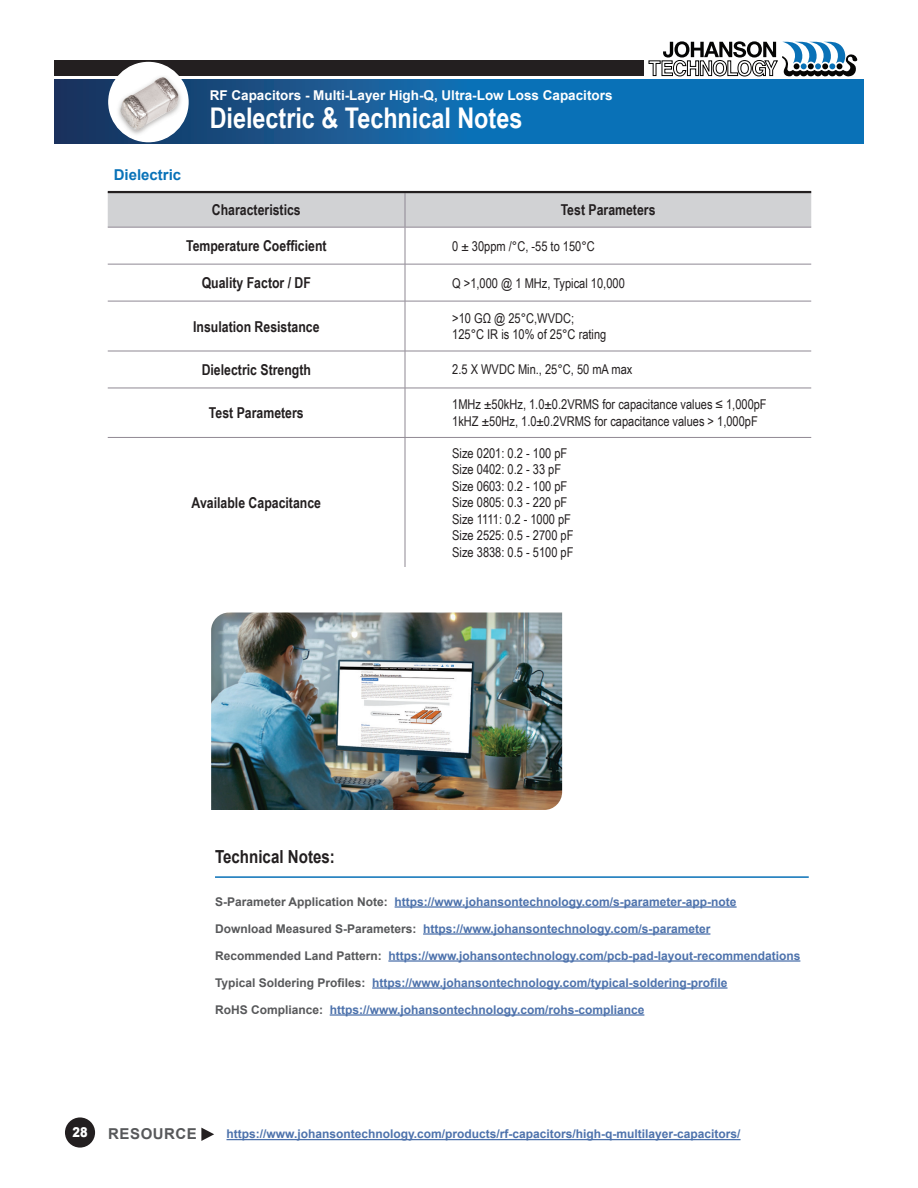
<style>
.page{position:relative;width:918px;height:1188px;background:#fff}
.page>*{position:absolute;margin:0;border:0;box-sizing:border-box;transform-origin:0 0}
.t1{font:700 28.5px "Arial Narrow";color:#fff}
.t2{font:700 18px "Arial";color:#231f20;scale:.84 1}
.t3{font:700 15px "Arial Narrow";color:#231f20}
.t4{font:700 15px "Arial";color:#0872b8}
.t5{font:700 15px "Arial";letter-spacing:.035em;color:#57585a}
.t6{font:13.5px/16.5px "Arial Narrow";color:#231f20}
.t7{font:700 13.5px "Arial";color:#fff}
.t8{font:900 13.5px "Arial";color:#fff;scale:.84 1}
.t9{font:700 12px "Arial";color:#4d72ac}
.s1{color:#57585a}
</style>
<div class="page">
<img style="left:211px;top:613px;width:351px;height:197px">
<svg style="left:201px;top:1128px;width:13px;height:13px"></svg>
<hr style="left:226px;top:1139px;width:515px;height:1px;background:#4d72ac">
<div style="left:65px;top:1117px;width:30px;height:31px;background:#231f20;border-radius:50%"></div>
<hr style="left:215px;top:876px;width:594px;height:2px;background:#0971b7">
<hr style="left:395px;top:906px;width:342px;height:2px;background:#4d72ac">
<hr style="left:423px;top:933px;width:287px;height:2px;background:#4d72ac">
<hr style="left:388px;top:960px;width:412px;height:2px;background:#4d72ac">
<hr style="left:372px;top:987px;width:356px;height:2px;background:#4d72ac">
<hr style="left:330px;top:1014px;width:314px;height:2px;background:#4d72ac">
<div style="left:108px;top:193px;width:703px;height:34px;background:#d1d2d4"></div>
<hr style="left:405px;top:193px;width:1px;height:34px;background:#8f8893">
<hr style="left:108px;top:227px;width:297px;height:1px;background:#8f8893">
<hr style="left:405px;top:227px;width:406px;height:1px;background:#8f8893">
<hr style="left:108px;top:191px;width:297px;height:2px;background:#231f20">
<hr style="left:405px;top:191px;width:406px;height:2px;background:#231f20">
<hr style="left:405px;top:228px;width:1px;height:36px;background:#8f8893">
<hr style="left:108px;top:264px;width:297px;height:1px;background:#8f8893">
<hr style="left:405px;top:264px;width:406px;height:1px;background:#8f8893">
<hr style="left:405px;top:264px;width:1px;height:37px;background:#8f8893">
<hr style="left:108px;top:301px;width:297px;height:1px;background:#8f8893">
<hr style="left:405px;top:301px;width:406px;height:1px;background:#8f8893">
<hr style="left:405px;top:301px;width:1px;height:50px;background:#8f8893">
<hr style="left:108px;top:351px;width:297px;height:1px;background:#8f8893">
<hr style="left:405px;top:351px;width:406px;height:1px;background:#8f8893">
<hr style="left:405px;top:351px;width:1px;height:37px;background:#8f8893">
<hr style="left:108px;top:388px;width:297px;height:1px;background:#8f8893">
<hr style="left:405px;top:388px;width:406px;height:1px;background:#8f8893">
<hr style="left:405px;top:388px;width:1px;height:49px;background:#8f8893">
<hr style="left:108px;top:437px;width:297px;height:1px;background:#8f8893">
<hr style="left:405px;top:437px;width:406px;height:1px;background:#8f8893">
<hr style="left:405px;top:438px;width:1px;height:129px;background:#8f8893">
<svg style="left:54px;top:79px;width:810px;height:65px;background:#1063a2"></svg>
<div style="left:54px;top:60px;width:589px;height:16px;background:#231f20"></div>
<svg style="left:648px;top:41px;width:210px;height:36px"></svg>
<img style="left:109px;top:63px;width:79px;height:79px;border-radius:39px">
<div style="left:108px;top:62px;width:81px;height:80px;border:2px solid #fff;border-radius:50%"></div>
<p class="t7" style="left:210px;top:86px;width:404px">RF Capacitors - Multi-Layer High-Q, Ultra-Low Loss Capacitors</p>
<p class="t4" style="left:114px;top:164px;width:69px">Dielectric</p>
<h1 class="t1" style="left:210px;top:97px;width:314px">Dielectric &amp; Technical Notes</h1>
<p class="t3" style="left:212px;top:198px;width:90px">Characteristics</p>
<p class="t3" style="left:561px;top:198px;width:96px">Test Parameters</p>
<p class="t3" style="left:186px;top:234px;width:142px">Temperature Coefficient</p>
<p class="t6" style="left:452px;top:237px;width:144px">0 ± 30ppm /°C, -55 to 150°C</p>
<p class="t3" style="left:202px;top:271px;width:111px">Quality Factor / DF</p>
<p class="t6" style="left:452px;top:274px;width:174px">Q &gt;1,000 @ 1 MHz, Typical 10,000</p>
<p class="t3" style="left:193px;top:315px;width:128px">Insulation Resistance</p>
<p class="t6" style="left:452px;top:309px;width:156px">&gt;10 GΩ @ 25°C,WVDC;<br>125°C IR is 10% of 25°C rating</p>
<p class="t3" style="left:202px;top:358px;width:111px">Dielectric Strength</p>
<p class="t6" style="left:452px;top:361px;width:182px">2.5 X WVDC Min., 25°C, 50 mA max</p>
<p class="t3" style="left:209px;top:402px;width:96px">Test Parameters</p>
<p class="t6" style="left:452px;top:396px;width:316px">1MHz ±50kHz, 1.0±0.2VRMS for capacitance values ≤ 1,000pF<br>1kHZ ±50Hz, 1.0±0.2VRMS for capacitance values &gt; 1,000pF</p>
<p class="t3" style="left:192px;top:491px;width:131px">Available Capacitance</p>
<p class="t6" style="left:452px;top:444px;width:123px">Size 0201: 0.2 - 100 pF<br>Size 0402: 0.2 - 33 pF<br>Size 0603: 0.2 - 100 pF<br>Size 0805: 0.3 - 220 pF<br>Size 1111: 0.2 - 1000 pF<br>Size 2525: 0.5 - 2700 pF<br>Size 3838: 0.5 - 5100 pF</p>
<h2 class="t2" style="left:215px;top:844px;width:144px">Technical Notes:</h2>
<p class="t9" style="left:215px;top:893px;width:523px"><span class="s1">S-Parameter Application Note:</span> https://www.johansontechnology.com/s-parameter-app-note</p>
<p class="t9" style="left:215px;top:920px;width:497px"><span class="s1">Download Measured S-Parameters:</span> https://www.johansontechnology.com/s-parameter</p>
<p class="t9" style="left:215px;top:947px;width:587px"><span class="s1">Recommended Land Pattern:</span> https://www.johansontechnology.com/pcb-pad-layout-recommendations</p>
<p class="t9" style="left:215px;top:974px;width:514px"><span class="s1">Typical Soldering Profiles:</span> https://www.johansontechnology.com/typical-soldering-profile</p>
<p class="t9" style="left:215px;top:1001px;width:431px"><span class="s1">RoHS Compliance:</span> https://www.johansontechnology.com/rohs-compliance</p>
<p class="t8" style="left:72px;top:1123px;width:20px">28</p>
<p class="t5" style="left:108px;top:1123px;width:90px">RESOURCE</p>
<p class="t9" style="left:226px;top:1126px;width:516px">https://www.johansontechnology.com/products/rf-capacitors/high-q-multilayer-capacitors/</p>
</div>
